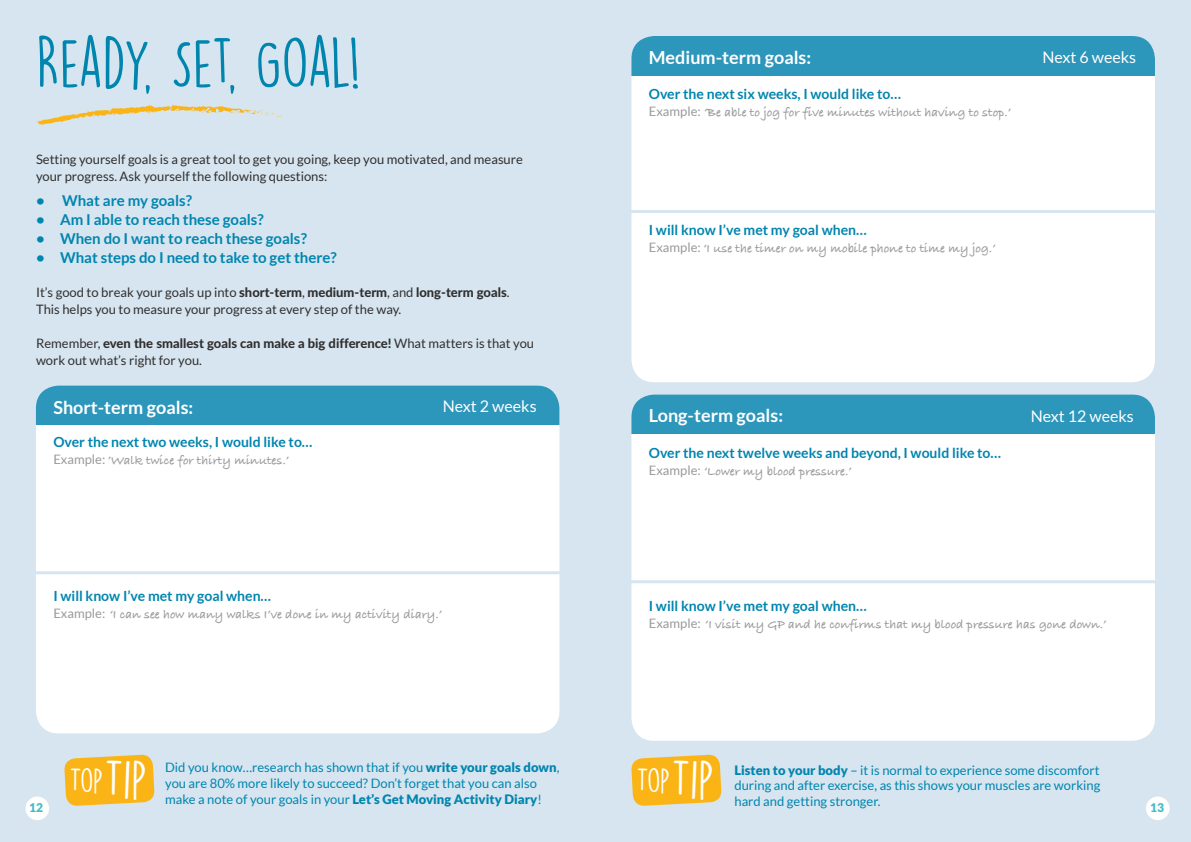
<style>
.page{position:relative;width:1191px;height:842px;background:#fff}
.page>*{position:absolute;margin:0;border:0;box-sizing:border-box;transform-origin:0 0}
.t1{font:63.2px "Lemon Yellow Sun";letter-spacing:-.025em;color:#0085af}
.t2{font:30.9px "Lemon Yellow Sun";letter-spacing:-.035em;color:#fff}
.t3{font:700 18px "Lato";color:#fff}
.t4{font:16px "Lato";color:#fff}
.t5{font:700 15px "Lato";color:#0085af}
.t6{font:700 14px "Lato";color:#0085af}
.t7{font:13px/17px "Lato";color:#312f30}
.t8{font:13px/15.6px "Lato";color:#0085af}
.t9{font:700 13px "Bradley Hand ITCTT";color:#989a9d}
.t10{font:900 12px "Lato";color:#42bbc8}
.s1{font-weight:800}
.s2{font-family:"Lato";font-weight:400}
.s3{font-size:48.5px}
.s4{font-weight:900}
</style>
<div class="page">
<div style="left:0;top:0;width:610px;height:842px;background:#d6e5ef"></div>
<svg style="left:36px;top:105px;width:247px;height:20px"></svg>
<div style="left:36px;top:386px;width:523px;height:347px;background:#fff;border-radius:23px"></div>
<div style="left:36px;top:386px;width:523px;height:39px;background:#2d96bb"></div>
<div style="left:595px;top:0;width:596px;height:842px;background:#d6e5ef"></div>
<hr style="left:32px;top:571px;width:539px;height:3px;background:#d6e5ef">
<div style="left:631px;top:36px;width:524px;height:346px;background:#fff;border-radius:23px"></div>
<div style="left:631px;top:36px;width:524px;height:40px;background:#2d96bb"></div>
<div style="left:631px;top:394px;width:524px;height:347px;background:#fff;border-radius:23px"></div>
<div style="left:631px;top:394px;width:524px;height:40px;background:#2d96bb"></div>
<hr style="left:624px;top:210px;width:538px;height:3px;background:#d6e5ef">
<hr style="left:624px;top:580px;width:538px;height:3px;background:#d6e5ef">
<div style="left:1146px;top:796px;width:23px;height:24px;background:#fff;border-radius:50%"></div>
<div style="left:26px;top:796px;width:23px;height:24px;background:#fff;border-radius:50%"></div>
<svg style="left:631px;top:754px;width:91px;height:52px;background:#f6ba32"></svg>
<svg style="left:64px;top:754px;width:91px;height:52px;background:#f6ba32"></svg>
<h1 class="t1" style="left:36px;top:23px;width:326px">READY, SET, GOAL!</h1>
<p class="t7" style="left:36px;top:151px;width:488px">Setting yourself goals is a great tool to get you going, keep you motivated, and measure your progress. Ask yourself the following questions:</p>
<p class="t5" style="left:36px;top:192px;width:158px">• What are my goals?</p>
<p class="t5" style="left:36px;top:211px;width:229px">• Am I able to reach these goals?</p>
<p class="t5" style="left:36px;top:230px;width:272px">• When do I want to reach these goals?</p>
<p class="t5" style="left:36px;top:249px;width:302px">• What steps do I need to take to get there?</p>
<p class="t7" style="left:36px;top:283px;width:475px">It’s good to break your goals up into <span class="s1">short-term</span>, <span class="s1">medium-term</span>, and <span class="s1">long-term goals</span>.<br>This helps you to measure your progress at every step of the way.</p>
<p class="t7" style="left:36px;top:334px;width:500px">Remember, <span class="s1">even the smallest goals can make a big difference!</span> What matters is that you work out what’s right for you.</p>
<h3 class="t3" style="left:53px;top:397px;width:141px">Short-term goals:</h3>
<p class="t6" style="left:53px;top:434px;width:261px">Over the next two weeks, I would like to…</p>
<p class="t9" style="left:53px;top:450px;width:237px"><span class="s2">Example:</span> ’Walk twice for thirty minutes.’</p>
<p class="t4" style="left:443px;top:397px;width:95px">Next 2 weeks</p>
<p class="t6" style="left:53px;top:588px;width:219px">I will know I’ve met my goal when…</p>
<p class="t9" style="left:53px;top:605px;width:390px"><span class="s2">Example:</span> ‘I can see how many walks I’ve done in my activity diary.’</p>
<h3 class="t3" style="left:649px;top:47px;width:164px">Medium-term goals:</h3>
<p class="t6" style="left:649px;top:86px;width:254px">Over the next six weeks, I would like to…</p>
<p class="t9" style="left:649px;top:103px;width:363px"><span class="s2">Example:</span> ‘Be able to jog for five minutes without having to stop.’</p>
<p class="t4" style="left:1042px;top:48px;width:95px">Next 6 weeks</p>
<p class="t6" style="left:649px;top:222px;width:219px">I will know I’ve met my goal when…</p>
<p class="t9" style="left:649px;top:238px;width:348px"><span class="s2">Example:</span> ‘I use the timer on my mobile phone to time my jog.’</p>
<h3 class="t3" style="left:649px;top:406px;width:136px">Long-term goals:</h3>
<p class="t6" style="left:649px;top:445px;width:354px">Over the next twelve weeks and beyond, I would like to…</p>
<p class="t9" style="left:649px;top:461px;width:204px"><span class="s2">Example:</span> ‘Lower my blood pressure.’</p>
<p class="t4" style="left:1030px;top:407px;width:105px">Next 12 weeks</p>
<p class="t6" style="left:649px;top:598px;width:219px">I will know I’ve met my goal when…</p>
<p class="t9" style="left:649px;top:614px;width:459px"><span class="s2">Example:</span> ‘I visit my GP and he confirms that my blood pressure has gone down.’</p>
<h2 class="t2" style="left:69px;top:761px;width:79px">TOP<span class="s3">TIP</span></h2>
<h2 class="t2" style="left:636px;top:761px;width:79px">TOP<span class="s3">TIP</span></h2>
<p class="t8" style="left:165px;top:760px;width:396px">Did you know…research has shown that if you <span class="s4">write your goals down</span>, you are 80% more likely to succeed? Don’t forget that you can also make a note of your goals in your <span class="s4">Let’s Get Moving Activity Diary</span>!</p>
<p class="t8" style="left:734px;top:762px;width:367px;text-align:justify"><span class="s4">Listen to your body</span> – it is normal to experience some discomfort during and after exercise, as this shows your muscles are working hard and getting stronger.</p>
<p class="t10" style="left:29px;top:801px;width:15px">12</p>
<p class="t10" style="left:1150px;top:801px;width:15px">13</p>
</div>
